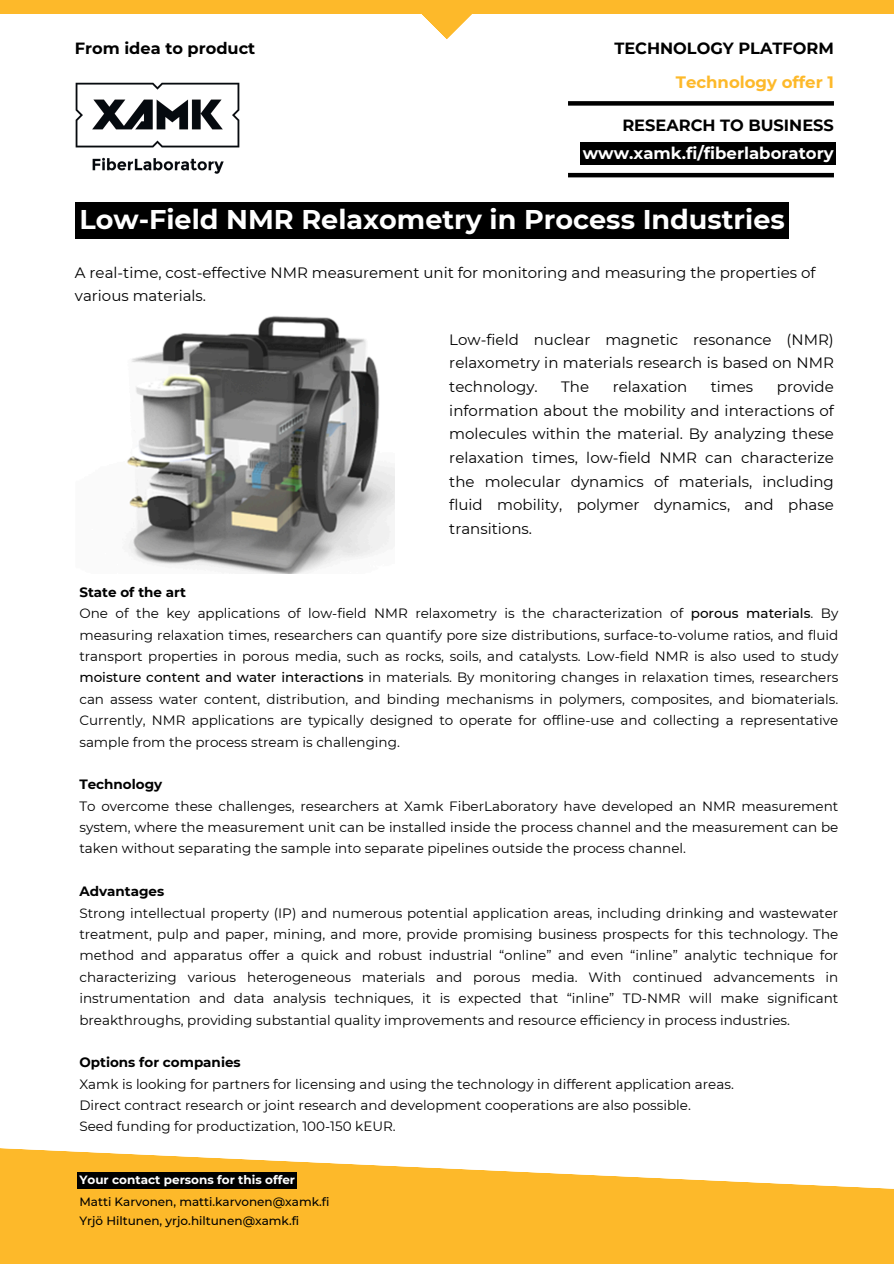
<style>
.page{position:relative;width:894px;height:1264px;background:#fff}
.page>*{position:absolute;margin:0;border:0;box-sizing:border-box;transform-origin:0 0}
.t1{font:700 27px "Montserrat";color:#fff}
.t2{font:700 16.5px "Montserrat";color:#fff}
.t3{font:700 16.5px "Montserrat";color:#fdb92a}
.t4{font:700 16.2px "Montserrat";color:#000}
.t5{font:15px/23.7px "Montserrat";color:#000;text-align:justify}
.t6{font:13.5px/21.3px "Montserrat";color:#000}
.t7{font:500 12px "Montserrat";color:#000}
.t8{font:700 12px "Montserrat";color:#fff}
.s1{font-weight:700}
.s2{font-weight:500}
</style>
<div class="page">
<svg style="left:0;top:1148px;width:893px;height:115px;fill:#fdb92a"></svg>
<div style="left:0;top:0;width:893px;height:13px;background:#fdb92a"></div>
<svg style="left:413px;top:13px;width:67px;height:26px"></svg>
<img style="left:75px;top:82px;width:165px;height:92px">
<img style="left:127px;top:316px;width:267px;height:257px">
<div style="left:580px;top:142px;width:256px;height:22px;background:#000"></div>
<div style="left:568px;top:101px;width:265px;height:5px;background:#000"></div>
<hr style="left:568px;top:173px;width:265px;height:4px;background:#000">
<div style="left:75px;top:202px;width:713px;height:37px;background:#000"></div>
<div style="left:78px;top:1172px;width:219px;height:17px;background:#000"></div>
<p class="t4" style="left:75px;top:39px;width:182px">From idea to product</p>
<h5 class="t4" style="left:614px;top:39px;width:221px">TECHNOLOGY PLATFORM</h5>
<h5 class="t3" style="left:675px;top:72px;width:159px">Technology offer 1</h5>
<h4 class="t4" style="left:622px;top:116px;width:213px">RESEARCH TO BUSINESS</h4>
<h4 class="t2" style="left:582px;top:143px;width:252px">www.xamk.fi/fiberlaboratory</h4>
<h5 class="t1" style="left:79px;top:202px;width:706px">Low-Field NMR Relaxometry in Process Industries</h5>
<h1 class="t5" style="left:75px;top:260px;width:742px">A real-time, cost-effective NMR measurement unit for monitoring and measuring the properties of various materials.</h1>
<h5 class="t5" style="left:449px;top:327px;width:386px">Low-field nuclear magnetic resonance (NMR) relaxometry in materials research is based on NMR technology.</h5>
<h5 class="t5" style="left:449px;top:375px;width:386px;text-indent:327px">provide information about the mobility and interactions of molecules within the material. By analyzing these relaxation times, low-field NMR can characterize the molecular dynamics of materials, including fluid mobility, polymer dynamics, and phase transitions.</h5>
<h5 class="t5" style="left:561px;top:375px;width:29px">The</h5>
<h5 class="t5" style="left:612px;top:375px;width:76px">relaxation</h5>
<h5 class="t5" style="left:710px;top:375px;width:44px">times</h5>
<h3 class="t6" style="left:79px;top:581px;width:760px"><span class="s1">State of the art<br></span>One of the key applications of low-field NMR relaxometry is the characterization of <span class="s2">porous materials</span>. By measuring relaxation times, researchers can quantify pore size distributions, surface-to-volume ratios, and fluid transport properties in porous media, such as rocks, soils, and catalysts. Low-field NMR is also used to study <span class="s2">moisture content and water interactions</span> in materials. By monitoring changes in relaxation times, researchers can assess water content, distribution, and binding mechanisms in polymers, composites, and biomaterials.<br>Currently, NMR applications are typically designed to operate for offline-use and collecting a representative sample from the process stream is challenging.</h3>
<h2 class="t6" style="left:79px;top:773px;width:760px"><span class="s1">Technology<br></span>To overcome these challenges, researchers at Xamk FiberLaboratory have developed an NMR measurement system, where the measurement unit can be installed inside the process channel and the measurement can be taken without separating the sample into separate pipelines outside the process channel.</h2>
<p class="t6" style="left:79px;top:880px;width:760px"><span class="s1">Advantages<br></span>Strong intellectual property (IP) and numerous potential application areas, including drinking and wastewater treatment, pulp and paper, mining, and more, provide promising business prospects for this technology. The method and apparatus offer a quick and robust industrial “online” and even “inline” analytic technique for characterizing various heterogeneous materials and porous media. With continued advancements in instrumentation and data analysis techniques, it is expected that “inline” TD-NMR will make significant breakthroughs, providing substantial quality improvements and resource efficiency in process industries.</p>
<h3 class="t6" style="left:79px;top:1051px;width:655px"><span class="s1">Options for companies<br></span>Xamk is looking for partners for licensing and using the technology in different application areas.<br>Direct contract research or joint research and development cooperations are also possible.<br>Seed funding for productization, 100-150 kEUR.</h3>
<p class="t8" style="left:79px;top:1172px;width:217px">Your contact persons for this offer</p>
<p class="t7" style="left:79px;top:1194px;width:251px">Matti Karvonen, matti.karvonen@xamk.fi</p>
<p class="t7" style="left:79px;top:1213px;width:221px">Yrjö Hiltunen, yrjo.hiltunen@xamk.fi</p>
</div>
